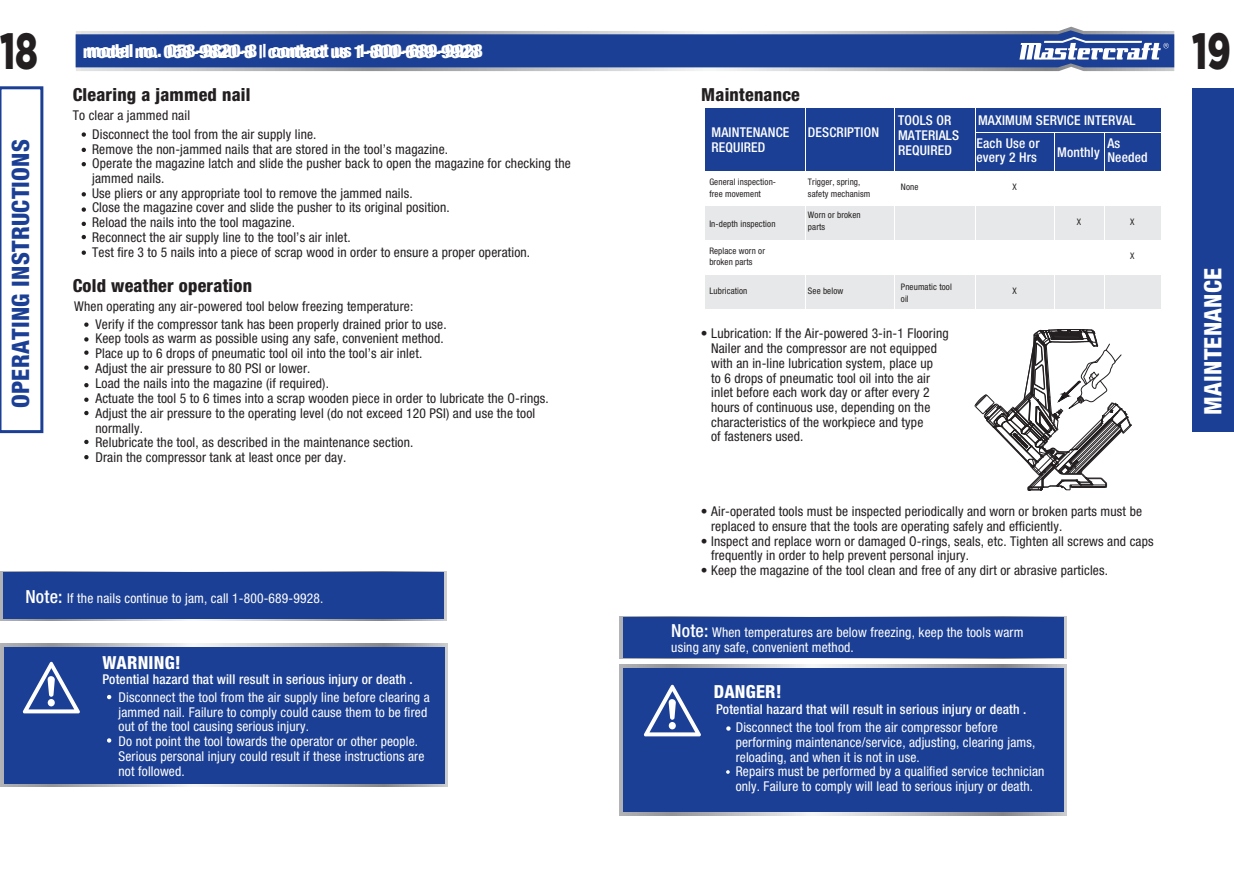
<style>
.page{position:relative;width:1234px;height:893px;background:#fff}
.page>*{position:absolute;margin:0;border:0;box-sizing:border-box;transform-origin:0 0}
.t1{font:900 50.85px "Gotham";color:#231f20;scale:.71 1}
.t2{font:800 condensed 24px "Helvetica Neue LT Std";letter-spacing:.01em;color:#1b3f94}
.t3{font:800 condensed 24px "Helvetica Neue LT Std";letter-spacing:.01em;color:#fff}
.t4{font:800 condensed 18px "Helvetica Neue LT Std";letter-spacing:.01em;color:#fff}
.t5{font:800 condensed 18px "Helvetica Neue LT Std";letter-spacing:.01em;color:#231f20}
.t6{font:condensed 13.5px/14.7px "Helvetica Neue LT Std";letter-spacing:.01em;color:#231f20}
.t7{font:condensed 13.5px/14.7px "Helvetica Neue LT Std";letter-spacing:.01em;color:#fff}
.t8{font:500 condensed 13.5px/14.9px "Helvetica Neue LT Std";letter-spacing:.01em;color:#fff}
.t9{font:condensed 9px/11.7px "Helvetica Neue LT Std";letter-spacing:.01em;color:#231f20}
.s1{font-weight:500;font-size:18px}
</style>
<div class="page">
<div style="left:1191px;top:88px;width:42px;height:344px;background:#1b3f94"></div>
<svg style="left:0;top:86px;width:43px;height:347px"></svg>
<svg style="left:82px;top:132px;width:4px;height:5px"></svg>
<svg style="left:82px;top:148px;width:4px;height:4px"></svg>
<svg style="left:82px;top:162px;width:4px;height:4px"></svg>
<svg style="left:82px;top:222px;width:4px;height:4px"></svg>
<svg style="left:82px;top:192px;width:4px;height:4px"></svg>
<svg style="left:82px;top:207px;width:4px;height:5px"></svg>
<svg style="left:82px;top:235px;width:4px;height:4px"></svg>
<svg style="left:82px;top:251px;width:4px;height:4px"></svg>
<div style="left:0;top:572px;width:446px;height:48px;background:linear-gradient(to bottom,#bdbec1,#bdbec1)"></div>
<div style="left:3px;top:573px;width:440px;height:46px;background:#1b3f94"></div>
<svg style="left:1px;top:644px;width:446px;height:143px;background:#b3b5bb"></svg>
<div style="left:4px;top:647px;width:440px;height:137px;background:#1b3f94"></div>
<svg style="left:23px;top:662px;width:57px;height:51px"></svg>
<svg style="left:619px;top:665px;width:447px;height:150px;background:#b3b5bb"></svg>
<div style="left:623px;top:668px;width:440px;height:144px;background:#1b3f94"></div>
<svg style="left:644px;top:685px;width:56px;height:51px"></svg>
<svg style="left:726px;top:726px;width:4px;height:5px"></svg>
<svg style="left:726px;top:770px;width:3px;height:4px"></svg>
<svg style="left:619px;top:616px;width:447px;height:42px"></svg>
<div style="left:623px;top:617px;width:440px;height:41px;background:#1b3f94"></div>
<svg style="left:84px;top:322px;width:4px;height:5px"></svg>
<svg style="left:84px;top:337px;width:4px;height:5px"></svg>
<svg style="left:84px;top:350px;width:4px;height:5px"></svg>
<svg style="left:84px;top:365px;width:4px;height:5px"></svg>
<svg style="left:84px;top:383px;width:4px;height:4px"></svg>
<svg style="left:84px;top:398px;width:4px;height:4px"></svg>
<svg style="left:84px;top:411px;width:4px;height:4px"></svg>
<svg style="left:84px;top:440px;width:4px;height:4px"></svg>
<svg style="left:84px;top:455px;width:4px;height:4px"></svg>
<svg style="left:107px;top:738px;width:4px;height:5px"></svg>
<svg style="left:107px;top:695px;width:4px;height:4px"></svg>
<div style="left:704px;top:108px;width:101px;height:63px;background:#1b3f94"></div>
<div style="left:805px;top:108px;width:89px;height:63px;background:#1b3f94"></div>
<div style="left:894px;top:108px;width:80px;height:63px;background:#1b3f94"></div>
<div style="left:974px;top:108px;width:186px;height:24px;background:#1b3f94"></div>
<div style="left:974px;top:132px;width:80px;height:39px;background:#1b3f94"></div>
<div style="left:1054px;top:132px;width:49px;height:39px;background:#1b3f94"></div>
<div style="left:1103px;top:132px;width:57px;height:39px;background:#1b3f94"></div>
<div style="left:704px;top:206px;width:101px;height:34px;background:#e7e8e9"></div>
<div style="left:805px;top:206px;width:89px;height:34px;background:#e7e8e9"></div>
<div style="left:894px;top:206px;width:209px;height:34px;background:#e7e8e9"></div>
<div style="left:1103px;top:206px;width:57px;height:34px;background:#e7e8e9"></div>
<div style="left:704px;top:275px;width:101px;height:34px;background:#e7e8e9"></div>
<div style="left:805px;top:275px;width:89px;height:34px;background:#e7e8e9"></div>
<div style="left:894px;top:275px;width:80px;height:34px;background:#e7e8e9"></div>
<div style="left:974px;top:275px;width:80px;height:34px;background:#e7e8e9"></div>
<div style="left:1054px;top:275px;width:106px;height:34px;background:#e7e8e9"></div>
<hr style="left:805px;top:108px;width:1px;height:202px;background:#fff">
<hr style="left:894px;top:108px;width:1px;height:202px;background:#fff">
<hr style="left:974px;top:108px;width:1px;height:202px;background:#fff">
<hr style="left:1054px;top:132px;width:1px;height:178px;background:#fff">
<hr style="left:1103px;top:132px;width:1px;height:178px;background:#fff">
<hr style="left:974px;top:132px;width:186px;height:1px;background:#fff">
<hr style="left:703px;top:206px;width:457px;height:1px;background:#fff">
<hr style="left:703px;top:275px;width:457px;height:1px;background:#fff">
<svg style="left:76px;top:27px;width:1097px;height:44px"></svg>
<svg style="left:76px;top:30px;width:1097px;height:37px;background:#37569e"></svg>
<svg style="left:974px;top:329px;width:157px;height:162px"></svg>
<h1 class="t1" style="left:0;top:16px;width:55px">18</h1>
<h1 class="t1" style="left:1191px;top:16px;width:56px">19</h1>
<h3 class="t4" style="left:86px;top:40px;width:398px">model no. 058-9820-8 | contact us 1-800-689-9928</h3>
<h3 class="t4" style="left:83px;top:41px;width:398px">model no. 058-9820-8 | contact us 1-800-689-9928</h3>
<h3 class="t5" style="left:73px;top:84px;width:179px">Clearing a jammed nail</h3>
<h2 class="t2" style="left:6px;top:408px;width:271px;rotate:-90deg">OPERATING INSTRUCTIONS</h2>
<p class="t6" style="left:73px;top:107px;width:119px">To clear a jammed nail</p>
<p class="t6" style="left:92px;top:127px;width:480px">Disconnect the tool from the air supply line.<br>Remove the non-jammed nails that are stored in the tool’s magazine.<br>Operate the magazine latch and slide the pusher back to open the magazine for checking the jammed nails.<br>Use pliers or any appropriate tool to remove the jammed nails.<br>Close the magazine cover and slide the pusher to its original position.<br>Reload the nails into the tool magazine.<br>Reconnect the air supply line to the tool’s air inlet.<br>Test fire 3 to 5 nails into a piece of scrap wood in order to ensure a proper operation.</p>
<h3 class="t5" style="left:73px;top:274px;width:181px">Cold weather operation</h3>
<p class="t6" style="left:74px;top:299px;width:340px">When operating any air-powered tool below freezing temperature:</p>
<p class="t6" style="left:95px;top:316px;width:455px">Verify if the compressor tank has been properly drained prior to use.<br>Keep tools as warm as possible using any safe, convenient method.<br>Place up to 6 drops of pneumatic tool oil into the tool’s air inlet.<br>Adjust the air pressure to 80 PSI or lower.<br>Load the nails into the magazine (if required).<br>Actuate the tool 5 to 6 times into a scrap wooden piece in order to lubricate the O-rings.<br>Adjust the air pressure to the operating level (do not exceed 120 PSI) and use the tool normally.<br>Relubricate the tool, as described in the maintenance section.<br>Drain the compressor tank at least once per day.</p>
<p class="t7" style="left:25px;top:590px;width:299px"><span class="s1">Note:</span> If the nails continue to jam, call 1-800-689-9928.</p>
<h3 class="t4" style="left:102px;top:652px;width:80px">WARNING!</h3>
<p class="t8" style="left:102px;top:672px;width:312px">Potential hazard that will result in serious injury or death .</p>
<p class="t7" style="left:118px;top:690px;width:312px">Disconnect the tool from the air supply line before clearing a jammed nail. Failure to comply could cause them to be fired out of the tool causing serious injury.<br>Do not point the tool towards the operator or other people.<br>Serious personal injury could result if these instructions are not followed.</p>
<h3 class="t5" style="left:701px;top:83px;width:100px">Maintenance</h3>
<p class="t8" style="left:711px;top:124px;width:79px">MAINTENANCE<br>REQUIRED</p>
<p class="t8" style="left:897px;top:113px;width:63px">TOOLS OR<br>MATERIALS<br>REQUIRED</p>
<p class="t8" style="left:807px;top:124px;width:73px">DESCRIPTION</p>
<p class="t8" style="left:977px;top:113px;width:159px">MAXIMUM SERVICE INTERVAL</p>
<p class="t8" style="left:1057px;top:145px;width:44px">Monthly</p>
<p class="t8" style="left:1107px;top:135px;width:42px">As<br>Needed</p>
<p class="t8" style="left:976px;top:135px;width:65px">Each Use or every 2 Hrs</p>
<p class="t9" style="left:709px;top:176px;width:68px">General inspection&shy;free movement</p>
<p class="t9" style="left:709px;top:218px;width:68px">In-depth inspection</p>
<p class="t9" style="left:709px;top:244px;width:57px">Replace worn or broken parts</p>
<p class="t9" style="left:709px;top:285px;width:40px">Lubrication</p>
<p class="t9" style="left:807px;top:176px;width:64px">Trigger, spring, safety mechanism</p>
<p class="t9" style="left:807px;top:209px;width:54px">Worn or broken parts</p>
<p class="t9" style="left:900px;top:181px;width:19px">None</p>
<p class="t9" style="left:1012px;top:181px;width:6px">X</p>
<p class="t9" style="left:900px;top:281px;width:52px">Pneumatic tool oil</p>
<p class="t9" style="left:807px;top:285px;width:37px">See below</p>
<p class="t9" style="left:1012px;top:285px;width:6px">X</p>
<p class="t6" style="left:711px;top:326px;width:239px;text-indent:-10px">• Lubrication: If the Air-powered 3-in-1 Flooring Nailer and the compressor are not equipped with an in-line lubrication system, place up<br>to 6 drops of pneumatic tool oil into the air inlet before each work day or after every 2 hours of continuous use, depending on the characteristics of the workpiece and type<br>of fasteners used.</p>
<p class="t9" style="left:1076px;top:216px;width:6px">X</p>
<p class="t9" style="left:1129px;top:216px;width:6px">X</p>
<p class="t9" style="left:1129px;top:250px;width:6px">X</p>
<p class="t6" style="left:711px;top:504px;width:432px;text-indent:-10px">• Air-operated tools must be inspected periodically and worn or broken parts must be replaced to ensure that the tools are operating safely and efficiently.</p>
<p class="t6" style="left:711px;top:533px;width:444px;text-indent:-10px">• Inspect and replace worn or damaged O-rings, seals, etc. Tighten all screws and caps frequently in order to help prevent personal injury.</p>
<p class="t6" style="left:700px;top:563px;width:408px">• Keep the magazine of the tool clean and free of any dirt or abrasive particles.</p>
<p class="t7" style="left:671px;top:625px;width:353px"><span class="s1">Note:</span> When temperatures are below freezing, keep the tools warm using any safe, convenient method.</p>
<h3 class="t4" style="left:713px;top:680px;width:69px">DANGER!</h3>
<p class="t8" style="left:716px;top:702px;width:312px">Potential hazard that will result in serious injury or death .</p>
<p class="t7" style="left:735px;top:720px;width:310px">Disconnect the tool from the air compressor before performing maintenance/service, adjusting, clearing jams, reloading, and when it is not in use.<br>Repairs must be performed by a qualified service technician only. Failure to comply will lead to serious injury or death.</p>
<h2 class="t3" style="left:1197px;top:415px;width:148px;rotate:-90deg">MAINTENANCE</h2>
</div>
